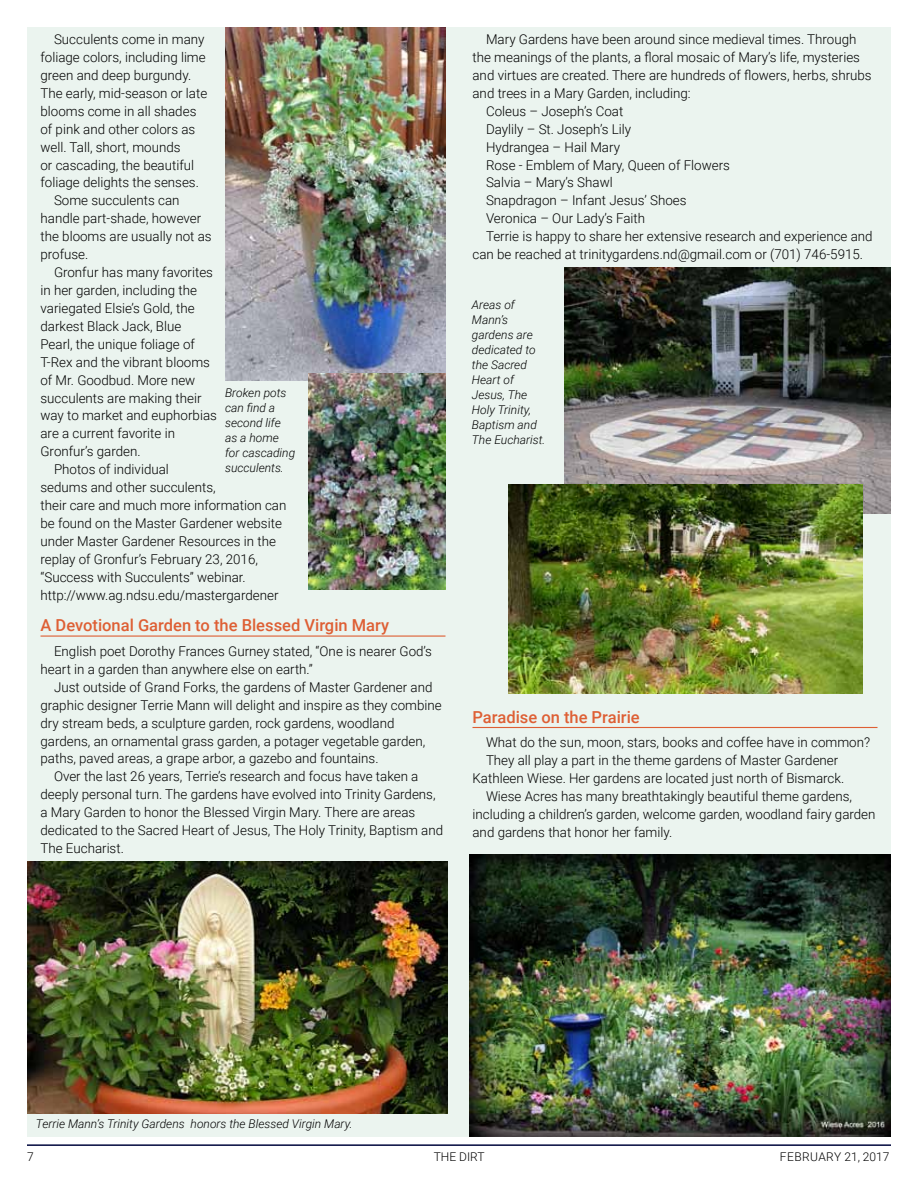
<style>
.page{position:relative;width:918px;height:1188px;background:#fff}
.page>*{position:absolute;margin:0;border:0;box-sizing:border-box;transform-origin:0 0}
.t1{font:500 16.5px "Roboto";color:#de5f34}
.t2{font:300 13.5px/18px "Roboto";color:#000}
.t3{font:italic 300 12px/15px "Roboto";color:#000}
.t4{font:300 12px "Roboto";letter-spacing:.025em;color:#000}
.t5{font:300 12px "Roboto";color:#000}
</style>
<div class="page">
<hr style="left:27px;top:1144px;width:864px;height:2px;background:#00073d">
<div style="left:27px;top:27px;width:864px;height:1109px;background:#ebf4ef"></div>
<hr style="left:40px;top:636px;width:406px;height:1px;background:#de5f34">
<hr style="left:472px;top:727px;width:406px;height:1px;background:#de5f34">
<img style="left:470px;top:854px;width:421px;height:282px">
<img style="left:225px;top:27px;width:220px;height:354px">
<img style="left:308px;top:374px;width:137px;height:216px">
<img style="left:564px;top:268px;width:327px;height:246px">
<img style="left:27px;top:862px;width:420px;height:252px">
<img style="left:508px;top:484px;width:355px;height:209px">
<p class="t2" style="left:54px;top:30px;width:152px">Succulents come in many</p>
<p class="t2" style="left:41px;top:48px;width:167px">foliage colors, including lime</p>
<p class="t2" style="left:41px;top:66px;width:152px">green and deep burgundy.</p>
<p class="t2" style="left:41px;top:83px;width:168px">The early, mid-season or late</p>
<p class="t2" style="left:41px;top:101px;width:157px">blooms come in all shades</p>
<p class="t2" style="left:41px;top:119px;width:156px">of pink and other colors as</p>
<p class="t2" style="left:41px;top:137px;width:142px">well. Tall, short, mounds</p>
<p class="t2" style="left:41px;top:155px;width:155px">or cascading, the beautiful</p>
<p class="t2" style="left:41px;top:173px;width:160px">foliage delights the senses.</p>
<p class="t2" style="left:54px;top:191px;width:127px">Some succulents can</p>
<p class="t2" style="left:41px;top:209px;width:162px">handle part-shade, however</p>
<p class="t2" style="left:41px;top:227px;width:173px">the blooms are usually not as</p>
<p class="t2" style="left:41px;top:245px;width:49px">profuse.</p>
<p class="t2" style="left:54px;top:263px;width:161px">Gronfur has many favorites</p>
<p class="t2" style="left:41px;top:281px;width:158px">in her garden, including the</p>
<p class="t2" style="left:41px;top:299px;width:156px">variegated Elsie’s Gold, the</p>
<p class="t2" style="left:41px;top:317px;width:142px">darkest Black Jack, Blue</p>
<p class="t2" style="left:41px;top:334px;width:156px">Pearl, the unique foliage of</p>
<p class="t2" style="left:41px;top:352px;width:171px">T-Rex and the vibrant blooms</p>
<p class="t2" style="left:41px;top:370px;width:156px">of Mr. Goodbud. More new</p>
<p class="t2" style="left:41px;top:388px;width:163px">succulents are making their</p>
<p class="t2" style="left:41px;top:406px;width:178px">way to market and euphorbias</p>
<p class="t2" style="left:41px;top:424px;width:136px">are a current favorite in</p>
<p class="t2" style="left:41px;top:442px;width:102px">Gronfur’s garden.</p>
<p class="t2" style="left:54px;top:460px;width:116px">Photos of individual</p>
<p class="t2" style="left:41px;top:478px;width:177px">sedums and other succulents,</p>
<p class="t2" style="left:41px;top:496px;width:247px">their care and much more information can</p>
<p class="t2" style="left:41px;top:514px;width:243px">be found on the Master Gardener website</p>
<p class="t2" style="left:41px;top:532px;width:237px">under Master Gardener Resources in the</p>
<p class="t2" style="left:41px;top:550px;width:219px">replay of Gronfur’s February 23, 2016,</p>
<p class="t2" style="left:41px;top:568px;width:207px">“Success with Succulents” webinar.</p>
<p class="t2" style="left:41px;top:585px;width:240px">http://www.ag.ndsu.edu/mastergardener</p>
<p class="t1" style="left:40px;top:614px;width:350px">A Devotional Garden to the Blessed Virgin Mary</p>
<p class="t2" style="left:41px;top:642px;width:393px;text-indent:13px">English poet Dorothy Frances Gurney stated, “One is nearer God’s heart in a garden than anywhere else on earth.”</p>
<p class="t2" style="left:54px;top:677px;width:380px">Just outside of Grand Forks, the gardens of Master Gardener and</p>
<p class="t2" style="left:41px;top:695px;width:403px">graphic designer Terrie Mann will delight and inspire as they combine</p>
<p class="t2" style="left:41px;top:713px;width:356px">dry stream beds, a sculpture garden, rock gardens, woodland</p>
<p class="t2" style="left:41px;top:731px;width:386px">gardens, an ornamental grass garden, a potager vegetable garden,</p>
<p class="t2" style="left:41px;top:749px;width:340px">paths, paved areas, a grape arbor, a gazebo and fountains.</p>
<p class="t2" style="left:54px;top:767px;width:366px">Over the last 26 years, Terrie’s research and focus have taken a</p>
<p class="t2" style="left:41px;top:785px;width:397px">deeply personal turn. The gardens have evolved into Trinity Gardens,</p>
<p class="t2" style="left:41px;top:803px;width:376px">a Mary Garden to honor the Blessed Virgin Mary. There are areas</p>
<p class="t2" style="left:41px;top:821px;width:404px">dedicated to the Sacred Heart of Jesus, The Holy Trinity, Baptism and</p>
<p class="t2" style="left:41px;top:839px;width:85px">The Eucharist.</p>
<p class="t3" style="left:225px;top:385px;width:72px">Broken pots can find a second life as a home for cascading succulents.</p>
<p class="t2" style="left:486px;top:30px;width:372px">Mary Gardens have been around since medieval times. Through</p>
<p class="t2" style="left:473px;top:48px;width:389px">the meanings of the plants, a floral mosaic of Mary’s life, mysteries</p>
<p class="t2" style="left:473px;top:66px;width:401px">and virtues are created. There are hundreds of flowers, herbs, shrubs</p>
<p class="t2" style="left:473px;top:83px;width:220px">and trees in a Mary Garden, including:</p>
<p class="t2" style="left:486px;top:101px;width:139px">Coleus – Joseph’s Coat</p>
<p class="t2" style="left:486px;top:119px;width:147px">Daylily – St. Joseph’s Lily</p>
<p class="t2" style="left:486px;top:137px;width:136px">Hydrangea – Hail Mary</p>
<p class="t2" style="left:486px;top:155px;width:245px">Rose - Emblem of Mary, Queen of Flowers</p>
<p class="t2" style="left:486px;top:173px;width:128px">Salvia – Mary’s Shawl</p>
<p class="t2" style="left:486px;top:191px;width:202px">Snapdragon – Infant Jesus’ Shoes</p>
<p class="t2" style="left:486px;top:209px;width:161px">Veronica – Our Lady’s Faith</p>
<p class="t2" style="left:486px;top:227px;width:388px">Terrie is happy to share her extensive research and experience and</p>
<p class="t2" style="left:473px;top:245px;width:392px">can be reached at trinitygardens.nd@gmail.com or (701) 746-5915.</p>
<p class="t3" style="left:472px;top:297px;width:75px">Areas of<br>Mann’s gardens are dedicated to the Sacred<br>Heart of<br>Jesus, The<br>Holy Trinity,<br>Baptism and<br>The Eucharist.</p>
<p class="t1" style="left:472px;top:705px;width:169px">Paradise on the Prairie</p>
<p class="t2" style="left:486px;top:733px;width:386px">What do the sun, moon, stars, books and coffee have in common?</p>
<p class="t2" style="left:486px;top:751px;width:354px">They all play a part in the theme gardens of Master Gardener</p>
<p class="t2" style="left:473px;top:769px;width:373px">Kathleen Wiese. Her gardens are located just north of Bismarck.</p>
<p class="t2" style="left:486px;top:787px;width:368px">Wiese Acres has many breathtakingly beautiful theme gardens,</p>
<p class="t2" style="left:473px;top:805px;width:405px">including a children’s garden, welcome garden, woodland fairy garden</p>
<p class="t2" style="left:473px;top:823px;width:201px">and gardens that honor her family.</p>
<p class="t3" style="left:36px;top:1116px;width:318px">Terrie Mann’s Trinity Gardens honors the Blessed Virgin Mary.</p>
<p class="t5" style="left:27px;top:1149px;width:8px">7</p>
<p class="t5" style="left:434px;top:1149px;width:52px">THE DIRT</p>
<p class="t4" style="left:780px;top:1149px;width:111px">FEBRUARY 21, 2017</p>
</div>
